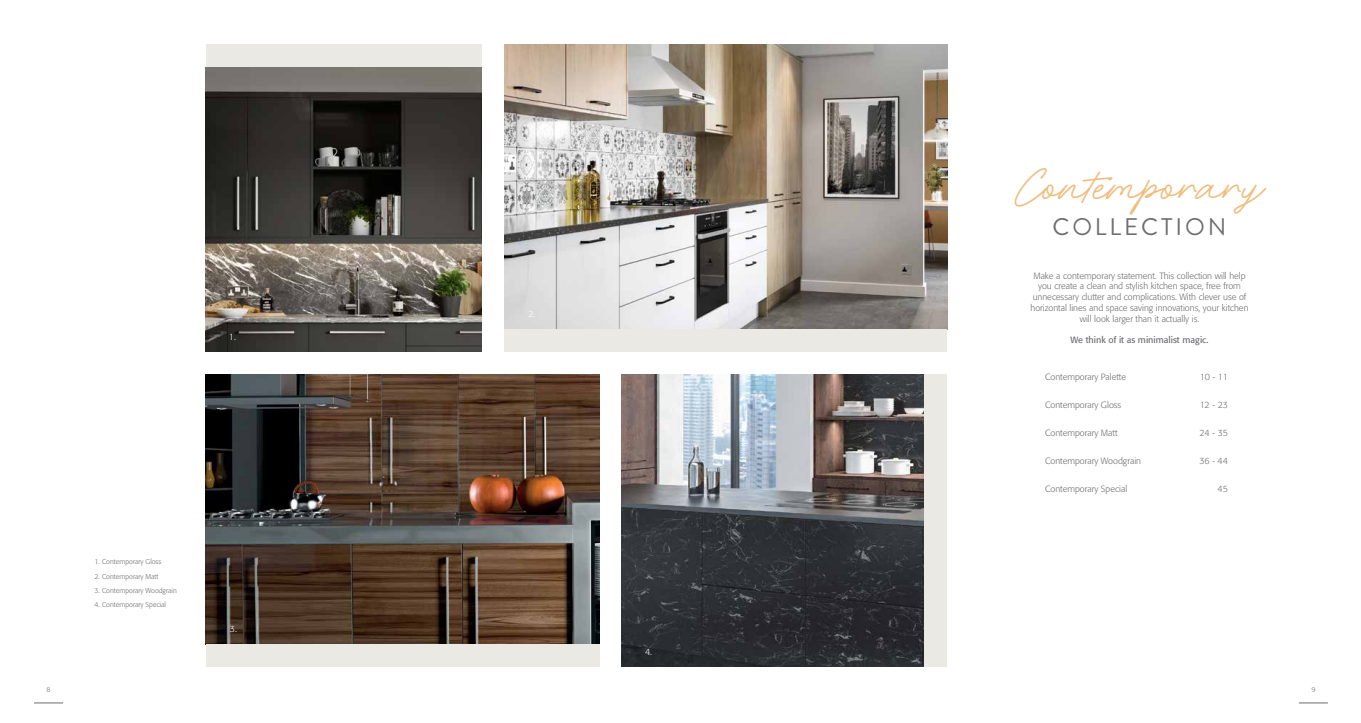
<style>
.page{position:relative;width:1361px;height:723px;background:#fff}
.page>*{position:absolute;margin:0;border:0;box-sizing:border-box;transform-origin:0 0}
.t1{font:29px "Rocket Clouds";color:#efbc7c}
.t2{font:24px "Brandon Grotesque";letter-spacing:.12em;color:#6d6e71}
.t3{font:300 9px/10.8px "Formata";color:#6d6e71;text-align:center}
.t4{font:9px "Formata";color:#6d6e71}
.t5{font:300 9px "Formata";color:#fff}
.t6{font:300 7px "Formata";color:#6d6e71}
</style>
<div class="page">
<svg style="left:34px;top:703px;width:29px;height:1px"></svg>
<svg style="left:1299px;top:703px;width:29px;height:1px"></svg>
<img style="left:206px;top:67px;width:276px;height:285px">
<div style="left:206px;top:44px;width:276px;height:23px;background:#eae9e4"></div>
<img style="left:504px;top:44px;width:443px;height:285px">
<div style="left:504px;top:329px;width:443px;height:23px;background:#eae9e4"></div>
<img style="left:206px;top:374px;width:393px;height:270px">
<div style="left:206px;top:644px;width:393px;height:23px;background:#eae9e4"></div>
<img style="left:622px;top:374px;width:302px;height:293px">
<div style="left:924px;top:374px;width:23px;height:293px;background:#eae9e4"></div>
<p class="t5" style="left:229px;top:331px;width:9px">1.</p>
<p class="t6" style="left:94px;top:558px;width:68px">1. Contemporary Gloss</p>
<p class="t6" style="left:94px;top:572px;width:65px">2. Contemporary Matt</p>
<p class="t6" style="left:94px;top:586px;width:84px">3. Contemporary Woodgrain</p>
<p class="t6" style="left:94px;top:600px;width:73px">4. Contemporary Special</p>
<p class="t5" style="left:230px;top:623px;width:9px">3.</p>
<p class="t5" style="left:528px;top:309px;width:9px">2.</p>
<p class="t5" style="left:645px;top:646px;width:9px">4.</p>
<h1 class="t1" style="left:1014px;top:172px;width:251px">Contemporary</h1>
<h2 class="t2" style="left:1052px;top:210px;width:175px">COLLECTION</h2>
<p class="t3" style="left:1030px;top:270px;width:219px">Make a contemporary statement. This collection will help you create a clean and stylish kitchen space, free from unnecessary clutter and complications. With clever use of horizontal lines and space saving innovations, your kitchen will look larger than it actually is.</p>
<p class="t4" style="left:1070px;top:335px;width:139px">We think of it as minimalist magic.</p>
<p class="t3" style="left:1045px;top:371px;width:83px">Contemporary Palette</p>
<p class="t3" style="left:1200px;top:371px;width:30px">10 - 11</p>
<p class="t3" style="left:1045px;top:399px;width:78px">Contemporary Gloss</p>
<p class="t3" style="left:1199px;top:399px;width:30px">12 - 23</p>
<p class="t3" style="left:1045px;top:427px;width:74px">Contemporary Matt</p>
<p class="t3" style="left:1199px;top:427px;width:30px">24 - 35</p>
<p class="t3" style="left:1045px;top:455px;width:98px">Contemporary Woodgrain</p>
<p class="t3" style="left:1199px;top:455px;width:30px">36 - 44</p>
<p class="t3" style="left:1045px;top:483px;width:84px">Contemporary Special</p>
<p class="t3" style="left:1217px;top:483px;width:12px">45</p>
<p class="t6" style="left:47px;top:686px;width:6px">8</p>
<p class="t6" style="left:1311px;top:686px;width:6px">9</p>
</div>
